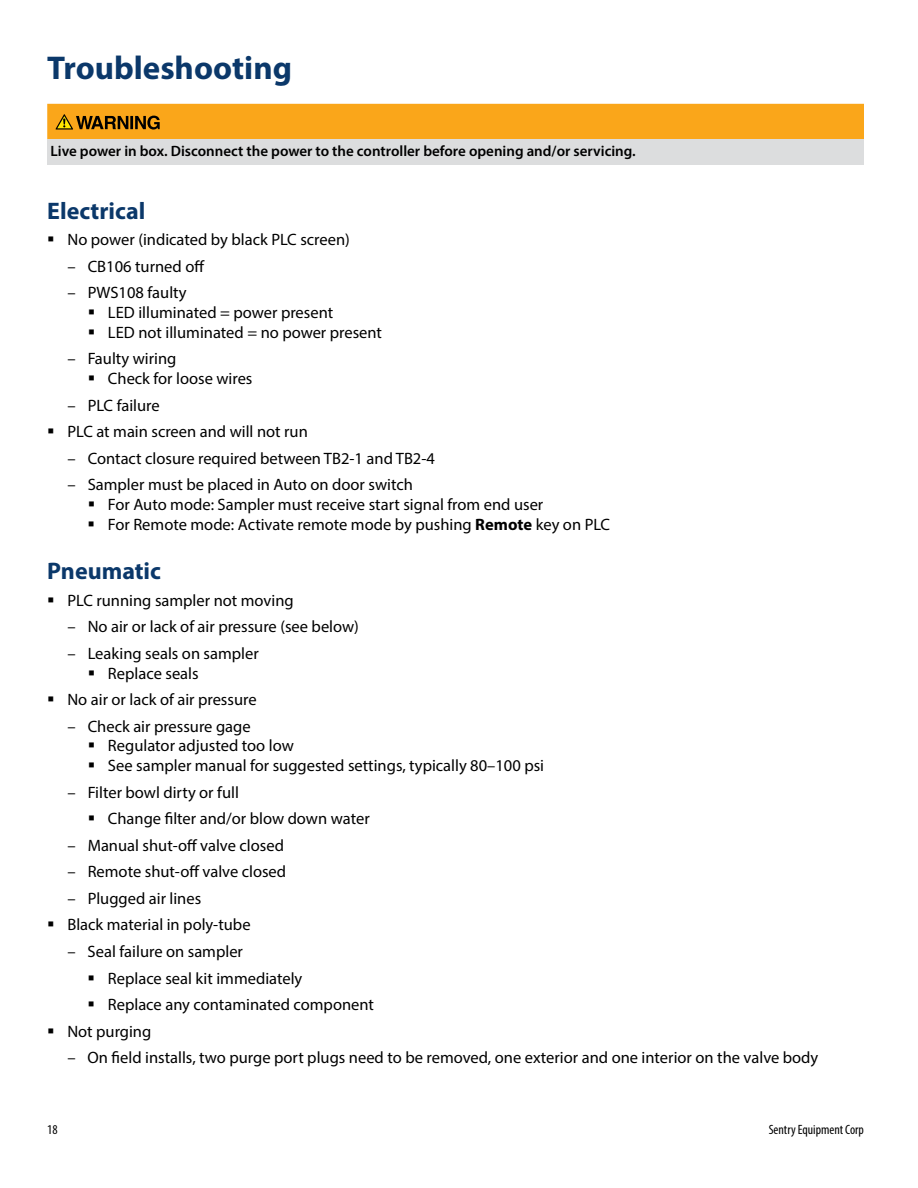
<style>
.page{position:relative;width:918px;height:1188px;background:#fff}
.page>*{position:absolute;margin:0;border:0;box-sizing:border-box;transform-origin:0 0}
.t1{font:700 33px "Myriad Pro";color:#0b386a}
.t2{font:700 24px "Myriad Pro";color:#0b386a}
.t3{font:16.5px/19.8px "Myriad Pro";color:#000}
.t4{font:600 15px "Myriad Pro";color:#000}
.t5{font:condensed 13.5px "Myriad Pro";color:#000}
.s1{font-weight:700}
</style>
<div class="page">
<div style="left:47px;top:104px;width:817px;height:37px;background:#faa61a"></div>
<div style="left:47px;top:139px;width:817px;height:26px;background:#dcddde"></div>
<svg style="left:56px;top:114px;width:104px;height:16px"></svg>
<h1 class="t1" style="left:47px;top:46px;width:246px">Troubleshooting</h1>
<p class="t4" style="left:50px;top:141px;width:585px">Live power in box. Disconnect the power to the controller before opening and/or servicing.</p>
<h2 class="t2" style="left:47px;top:195px;width:100px">Electrical</h2>
<p class="t3" style="left:67px;top:229px;width:284px">No power (indicated by black PLC screen)</p>
<p class="t3" style="left:67px;top:256px;width:139px">– CB106 turned off</p>
<p class="t3" style="left:108px;top:283px;width:276px;text-indent:-40px">– PWS108 faulty<br>LED illuminated = power present<br>LED not illuminated = no power present</p>
<p class="t3" style="left:108px;top:349px;width:146px;text-indent:-40px">– Faulty wiring<br>Check for loose wires</p>
<p class="t3" style="left:67px;top:392px;width:242px;line-height:26.5px">– PLC failure<br>PLC at main screen and will not run</p>
<p class="t3" style="left:67px;top:448px;width:369px">– Contact closure required between TB2-1 and TB2-4</p>
<p class="t3" style="left:108px;top:475px;width:504px;text-indent:-40px">– Sampler must be placed in Auto on door switch<br>For Auto mode: Sampler must receive start signal from end user<br>For Remote mode: Activate remote mode by pushing <span class="s1">Remote</span> key on PLC</p>
<h2 class="t2" style="left:47px;top:555px;width:115px">Pneumatic</h2>
<p class="t3" style="left:67px;top:590px;width:228px">PLC running sampler not moving</p>
<p class="t3" style="left:67px;top:616px;width:293px">– No air or lack of air pressure (see below)</p>
<p class="t3" style="left:108px;top:643px;width:152px;text-indent:-40px">– Leaking seals on sampler<br>Replace seals</p>
<p class="t3" style="left:67px;top:689px;width:191px">No air or lack of air pressure</p>
<p class="t3" style="left:108px;top:716px;width:438px;text-indent:-40px">– Check air pressure gage<br>Regulator adjusted too low<br>See sampler manual for suggested settings, typically 80–100 psi</p>
<p class="t3" style="left:108px;top:779px;width:263px;line-height:26.5px;text-indent:-40px">– Filter bowl dirty or full<br>Change filter and/or blow down water</p>
<p class="t3" style="left:67px;top:835px;width:218px">– Manual shut-off valve closed</p>
<p class="t3" style="left:67px;top:862px;width:220px">– Remote shut-off valve closed</p>
<p class="t3" style="left:67px;top:885px;width:185px;line-height:26.5px">– Plugged air lines<br>Black material in poly-tube</p>
<p class="t3" style="left:67px;top:941px;width:177px">– Seal failure on sampler</p>
<p class="t3" style="left:108px;top:968px;width:196px">Replace seal kit immediately</p>
<p class="t3" style="left:108px;top:994px;width:268px">Replace any contaminated component</p>
<p class="t3" style="left:67px;top:1021px;width:85px">Not purging</p>
<p class="t3" style="left:67px;top:1048px;width:753px">– On field installs, two purge port plugs need to be removed, one exterior and one interior on the valve body</p>
<p class="t5" style="left:47px;top:1122px;width:12px">18</p>
<p class="t5" style="left:769px;top:1122px;width:97px">Sentry Equipment Corp</p>
</div>
